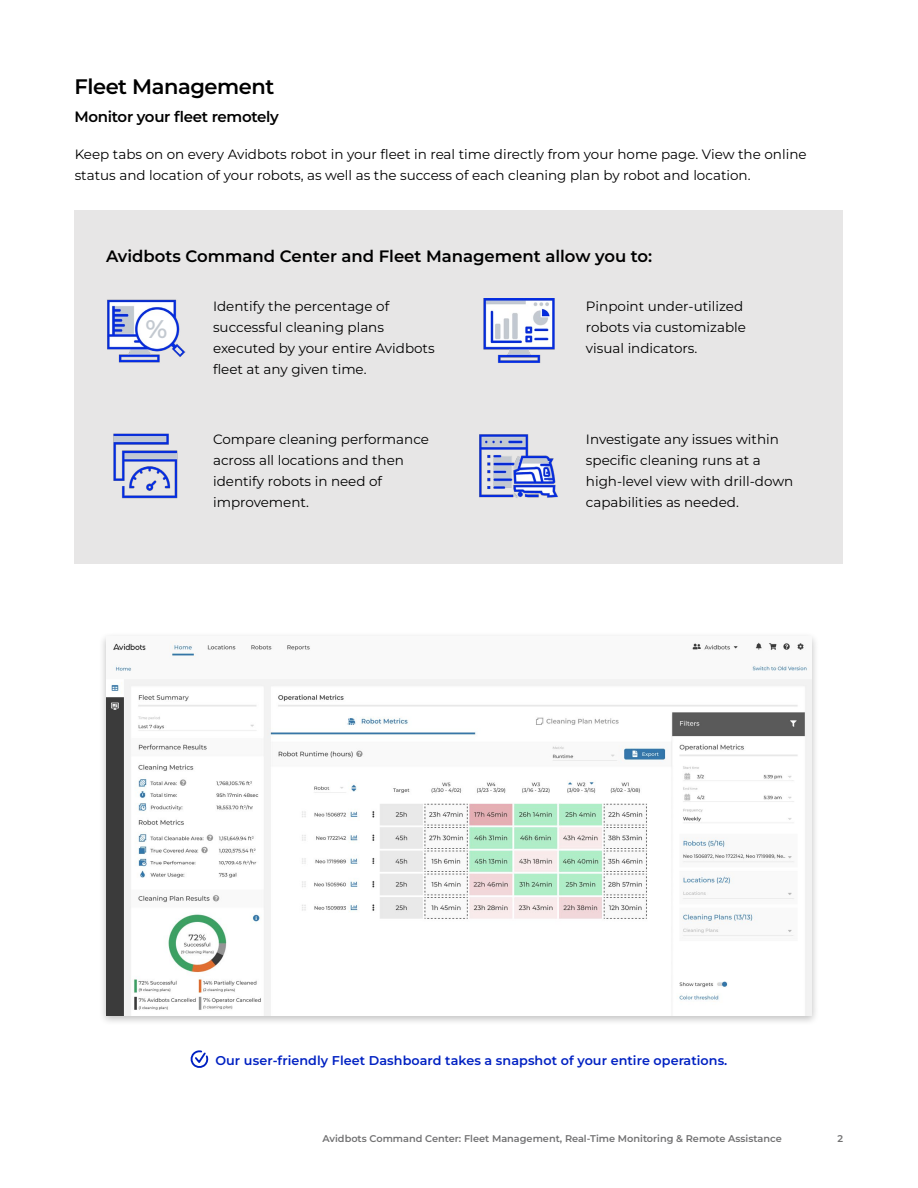
<style>
.page{position:relative;width:918px;height:1188px;background:#fff}
.page>*{position:absolute;margin:0;border:0;box-sizing:border-box;transform-origin:0 0}
.t1{font:600 25.5px "Montserrat";color:#c3c9d0}
.t2{font:600 21px "Montserrat";letter-spacing:-.02em;color:#000}
.t3{font:600 16.5px "Montserrat";color:#000}
.t4{font:600 15px "Montserrat";letter-spacing:-.02em;color:#000}
.t5{font:13.5px/21px "Montserrat";color:#000}
.t6{font:600 12.75px "Montserrat";letter-spacing:.005em;color:#0021c2}
.t7{font:600 9.75px "Montserrat";color:#727273}
</style>
<div class="page">
<div style="left:75px;top:210px;width:768px;height:354px;background:#e7e6e6"></div>
<div style="left:99px;top:632px;width:720px;height:394px;background:#000;opacity:.25"></div>
<img style="left:106px;top:636px;width:706px;height:379px">
<svg style="left:190px;top:1050px;width:19px;height:18px"></svg>
<img style="left:107px;top:299px;width:78px;height:64px">
<img style="left:483px;top:298px;width:72px;height:65px">
<img style="left:479px;top:434px;width:79px;height:64px">
<img style="left:113px;top:434px;width:65px;height:65px">
<div style="left:143px;top:316px;width:27px;height:27px;background:#fff;border-radius:50%"></div>
<h2 class="t2" style="left:74px;top:71px;width:202px">Fleet Management</h2>
<p class="t4" style="left:74px;top:106px;width:206px">Monitor your fleet remotely</p>
<p class="t5" style="left:75px;top:143px;width:733px">Keep tabs on on every Avidbots robot in your fleet in real time directly from your home page. View the online status and location of your robots, as well as the success of each cleaning plan by robot and location.</p>
<p class="t3" style="left:106px;top:245px;width:548px">Avidbots Command Center and Fleet Management allow you to:</p>
<h1 class="t1" style="left:146px;top:311px;width:23px">%</h1>
<p class="t5" style="left:213px;top:296px;width:223px">Identify the percentage of successful cleaning plans executed by your entire Avidbots fleet at any given time.</p>
<p class="t5" style="left:586px;top:296px;width:162px">Pinpoint under-utilized robots via customizable visual indicators.</p>
<p class="t5" style="left:213px;top:428px;width:217px">Compare cleaning performance across all locations and then identify robots in need of improvement.</p>
<p class="t5" style="left:586px;top:428px;width:209px">Investigate any issues within specific cleaning runs at a high-level view with drill-down capabilities as needed.</p>
<p class="t6" style="left:215px;top:1051px;width:513px">Our user-friendly Fleet Dashboard takes a snapshot of your entire operations.</p>
<p class="t7" style="left:322px;top:1132px;width:461px">Avidbots Command Center: Fleet Management, Real-Time Monitoring &amp; Remote Assistance</p>
<p class="t7" style="left:838px;top:1132px;width:7px">2</p>
</div>
